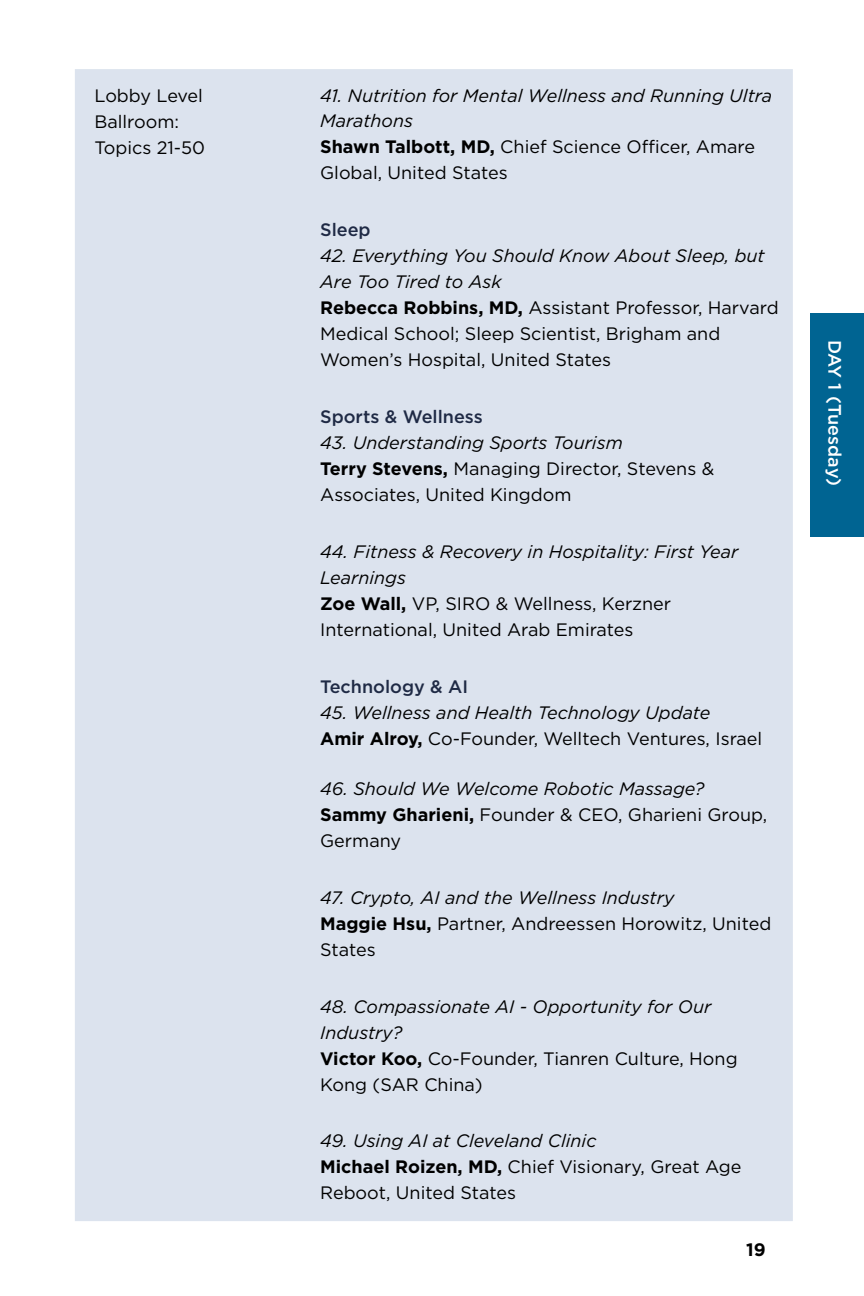
<style>
.page{position:relative;width:864px;height:1296px;background:#fff}
.page>*{position:absolute;margin:0;border:0;box-sizing:border-box;transform-origin:0 0}
.t1{font:18px/26px "Gotham";color:#000}
.t2{font:italic 18px/26px "Gotham";color:#000}
.t3{font:500 18px "Gotham";color:#1f2a45}
.t4{font:500 18px "Gotham";letter-spacing:-.01em;color:#fff}
.t5{font:700 18px "Gotham";color:#000}
.s1{font-weight:700;font-style:normal}
.s2{font-style:normal}
.s3{font-style:italic}
.s4{font-weight:700}
</style>
<div class="page">
<div style="left:810px;top:313px;width:54px;height:224px;background:#006492"></div>
<div style="left:75px;top:69px;width:718px;height:1152px;background:#dce3ee"></div>
<p class="t1" style="left:94px;top:82px;width:112px">Lobby Level<br>Ballroom:<br>Topics 21-50</p>
<p class="t2" style="left:320px;top:82px;width:454px">41. Nutrition for Mental Wellness and Running Ultra Marathons<br><span class="s1">Shawn Talbott, MD,</span> <span class="s2">Chief Science Officer, Amare Global, United States</span></p>
<p class="t3" style="left:320px;top:218px;width:52px">Sleep</p>
<p class="t1" style="left:320px;top:243px;width:460px"><span class="s3">42. Everything You Should Know About Sleep, but Are Too Tired to Ask<br></span><span class="s4">Rebecca Robbins, MD,</span> Assistant Professor, Harvard Medical School; Sleep Scientist, Brigham and Women’s Hospital, United States</p>
<p class="t3" style="left:320px;top:405px;width:164px">Sports &amp; Wellness</p>
<p class="t1" style="left:320px;top:429px;width:396px"><span class="s3">43. Understanding Sports Tourism<br></span><span class="s4">Terry Stevens,</span> Managing Director, Stevens &amp;<br>Associates, United Kingdom</p>
<p class="t1" style="left:320px;top:538px;width:420px"><span class="s3">44. Fitness &amp; Recovery in Hospitality: First Year Learnings<br></span><span class="s4">Zoe Wall,</span> VP, SIRO &amp; Wellness, Kerzner International, United Arab Emirates</p>
<p class="t3" style="left:320px;top:674px;width:149px">Technology &amp; AI</p>
<p class="t2" style="left:320px;top:699px;width:444px">45. Wellness and Health Technology Update<br><span class="s1">Amir Alroy,</span> <span class="s2">Co-Founder, Welltech Ventures, Israel</span></p>
<p class="t2" style="left:320px;top:775px;width:449px">46. Should We Welcome Robotic Massage?<br><span class="s1">Sammy Gharieni,</span> <span class="s2">Founder &amp; CEO, Gharieni Group,<br>Germany</span></p>
<p class="t1" style="left:320px;top:884px;width:453px"><span class="s3">47. Crypto, AI and the Wellness Industry<br></span><span class="s4">Maggie Hsu,</span> Partner, Andreessen Horowitz, United<br>States</p>
<p class="t2" style="left:320px;top:993px;width:419px">48. Compassionate AI - Opportunity for Our<br>Industry?<br><span class="s1">Victor Koo,</span> <span class="s2">Co-Founder, Tianren Culture, Hong<br>Kong (SAR China)</span></p>
<p class="t1" style="left:320px;top:1128px;width:423px"><span class="s3">49. Using AI at Cleveland Clinic<br></span><span class="s4">Michael Roizen, MD,</span> Chief Visionary, Great Age<br>Reboot, United States</p>
<p class="t5" style="left:746px;top:1238px;width:21px">19</p>
<p class="t4" style="left:847px;top:340px;width:148px;rotate:90deg">DAY 1 (Tuesday)</p>
</div>
